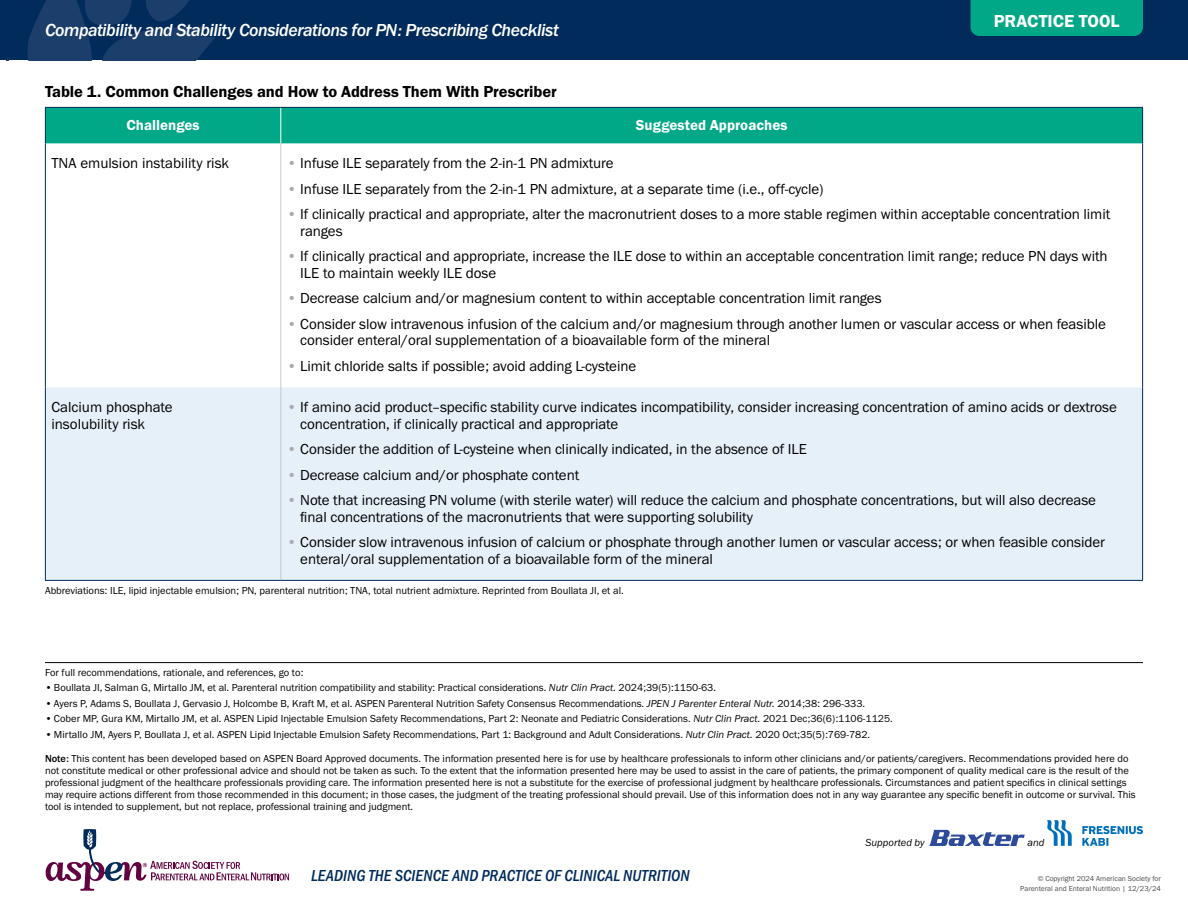
<style>
.page{position:relative;width:1188px;height:918px;background:#fff}
.page>*{position:absolute;margin:0;border:0;box-sizing:border-box;transform-origin:0 0}
.t1{font:18px "Franklin Gothic URW Med Ita";letter-spacing:-.025em;color:#fff}
.t2{font:18px "Franklin Gothic URW Dem";color:#fff}
.t3{font:16.5px "Franklin Gothic URW Dem";letter-spacing:-.005em;color:#000}
.t4{font:16.5px "Franklin Gothic URW Con Med Ita";color:#002b5a}
.t5{font:15px/16.5px "Franklin Gothic URW Boo";letter-spacing:-.005em;color:#000}
.t6{font:15px "Franklin Gothic URW Dem";color:#fff}
.t7{font:10.5px/12px "Franklin Gothic URW Boo";color:#000}
.t8{font:10.5px "Franklin Gothic URW Boo Ita";color:#000}
.t9{font:7.5px/9.8px "Franklin Gothic URW Boo";color:#4d4d4f;text-align:right}
.s1{color:#a7a9ac}
.s2{font-family:"Franklin Gothic URW Boo Ita"}
.s3{font-family:"Franklin Gothic URW";font-weight:500}
</style>
<div class="page">
<div style="left:46px;top:108px;width:1096px;height:35px;background:#00a887"></div>
<div style="left:46px;top:387px;width:1096px;height:193px;background:#e6f0f9"></div>
<hr style="left:280px;top:108px;width:1px;height:35px;background:#fff">
<hr style="left:280px;top:143px;width:1px;height:244px;background:#c7c8ca">
<hr style="left:280px;top:387px;width:1px;height:193px;background:#c7c8ca">
<hr style="left:45px;top:108px;width:1px;height:35px;background:#002b5a">
<hr style="left:45px;top:143px;width:1px;height:244px;background:#002b5a">
<hr style="left:45px;top:387px;width:1px;height:193px;background:#002b5a">
<hr style="left:45px;top:580px;width:236px;height:1px;background:#002b5a">
<hr style="left:1142px;top:108px;width:1px;height:35px;background:#002b5a">
<hr style="left:1142px;top:143px;width:1px;height:244px;background:#002b5a">
<hr style="left:1142px;top:387px;width:1px;height:193px;background:#002b5a">
<hr style="left:281px;top:580px;width:862px;height:1px;background:#002b5a">
<hr style="left:45px;top:107px;width:236px;height:1px;background:#002b5a">
<hr style="left:281px;top:107px;width:862px;height:1px;background:#002b5a">
<hr style="left:45px;top:662px;width:1098px;height:1px;background:#000">
<svg style="left:1047px;top:820px;width:25px;height:26px"></svg>
<svg style="left:1082px;top:826px;width:61px;height:20px"></svg>
<svg style="left:929px;top:830px;width:96px;height:16px"></svg>
<div style="left:0;top:0;width:1188px;height:60px;background:#002b5a"></div>
<svg style="left:6px;top:0;width:209px;height:60px"></svg>
<div style="left:970px;top:0;width:173px;height:36px;background:#00a887"></div>
<svg style="left:46px;top:829px;width:243px;height:62px"></svg>
<h1 class="t1" style="left:45px;top:19px;width:515px">Compatibility and Stability Considerations for PN: Prescribing Checklist</h1>
<h1 class="t2" style="left:994px;top:10px;width:127px">PRACTICE TOOL</h1>
<h2 class="t3" style="left:45px;top:81px;width:513px">Table 1. Common Challenges and How to Address Them With Prescriber</h2>
<h3 class="t6" style="left:126px;top:116px;width:75px">Challenges</h3>
<h3 class="t6" style="left:636px;top:116px;width:153px">Suggested Approaches</h3>
<h3 class="t5" style="left:51px;top:155px;width:179px">TNA emulsion instability risk</h3>
<h3 class="t5" style="left:287px;top:155px;width:328px"><span class="s1">•</span> Infuse ILE separately from the 2-in-1 PN admixture</h3>
<h3 class="t5" style="left:287px;top:180px;width:538px"><span class="s1">•</span> Infuse ILE separately from the 2-in-1 PN admixture, at a separate time (i.e., off-cycle)</h3>
<h3 class="t5" style="left:300px;top:206px;width:812px;text-indent:-13px"><span class="s1">•</span> If clinically practical and appropriate, alter the macronutrient doses to a more stable regimen within acceptable concentration limit ranges</h3>
<h3 class="t5" style="left:300px;top:248px;width:809px;text-indent:-13px"><span class="s1">•</span> If clinically practical and appropriate, increase the ILE dose to within an acceptable concentration limit range; reduce PN days with<br>ILE to maintain weekly ILE dose</h3>
<h3 class="t5" style="left:287px;top:290px;width:596px"><span class="s1">•</span> Decrease calcium and/or magnesium content to within acceptable concentration limit ranges</h3>
<h3 class="t5" style="left:300px;top:315px;width:807px;text-indent:-13px"><span class="s1">•</span> Consider slow intravenous infusion of the calcium and/or magnesium through another lumen or vascular access or when feasible consider enteral/oral supplementation of a bioavailable form of the mineral</h3>
<h3 class="t5" style="left:287px;top:357px;width:351px"><span class="s1">•</span> Limit chloride salts if possible; avoid adding L-cysteine</h3>
<h3 class="t5" style="left:51px;top:399px;width:123px">Calcium phosphate insolubility risk</h3>
<h3 class="t5" style="left:300px;top:399px;width:818px;text-indent:-13px"><span class="s1">•</span> If amino acid product–specific stability curve indicates incompatibility, consider increasing concentration of amino acids or dextrose concentration, if clinically practical and appropriate</h3>
<h3 class="t5" style="left:287px;top:441px;width:522px"><span class="s1">•</span> Consider the addition of L-cysteine when clinically indicated, in the absence of ILE</h3>
<h3 class="t5" style="left:287px;top:466px;width:294px"><span class="s1">•</span> Decrease calcium and/or phosphate content</h3>
<h3 class="t5" style="left:300px;top:492px;width:797px;text-indent:-13px"><span class="s1">•</span> Note that increasing PN volume (with sterile water) will reduce the calcium and phosphate concentrations, but will also decrease final concentrations of the macronutrients that were supporting solubility</h3>
<h3 class="t5" style="left:300px;top:534px;width:806px;text-indent:-13px"><span class="s1">•</span> Consider slow intravenous infusion of calcium or phosphate through another lumen or vascular access; or when feasible consider enteral/oral supplementation of a bioavailable form of the mineral</h3>
<p class="t7" style="left:45px;top:585px;width:580px">Abbreviations: ILE, lipid injectable emulsion; PN, parenteral nutrition; TNA, total nutrient admixture. Reprinted from Boullata JI, et al.</p>
<p class="t7" style="left:45px;top:666px;width:260px">For full recommendations, rationale, and references, go to:</p>
<p class="t7" style="left:45px;top:682px;width:673px">• Boullata JI, Salman G, Mirtallo JM, et al. Parenteral nutrition compatibility and stability: Practical considerations. <span class="s2">Nutr Clin Pract.</span> 2024;39(5):1150-63.</p>
<p class="t7" style="left:45px;top:697px;width:822px">• Ayers P, Adams S, Boullata J, Gervasio J, Holcombe B, Kraft M, et al. ASPEN Parenteral Nutrition Safety Consensus Recommendations. <span class="s2">JPEN J Parenter Enteral Nutr.</span> 2014;38: 296-333.</p>
<p class="t7" style="left:45px;top:713px;width:849px">• Cober MP, Gura KM, Mirtallo JM, et al. ASPEN Lipid Injectable Emulsion Safety Recommendations, Part 2: Neonate and Pediatric Considerations. <span class="s2">Nutr Clin Pract.</span> 2021 Dec;36(6):1106-1125.</p>
<p class="t7" style="left:45px;top:728px;width:826px">• Mirtallo JM, Ayers P, Boullata J, et al. ASPEN Lipid Injectable Emulsion Safety Recommendations, Part 1: Background and Adult Considerations. <span class="s2">Nutr Clin Pract.</span> 2020 Oct;35(5):769-782.</p>
<p class="t7" style="left:45px;top:752px;width:1092px"><span class="s3">Note:</span> This content has been developed based on ASPEN Board Approved documents. The information presented here is for use by healthcare professionals to inform other clinicians and/or patients/caregivers. Recommendations provided here do not constitute medical or other professional advice and should not be taken as such. To the extent that the information presented here may be used to assist in the care of patients, the primary component of quality medical care is the result of the professional judgment of the healthcare professionals providing care. The information presented here is not a substitute for the exercise of professional judgment by healthcare professionals. Circumstances and patient specifics in clinical settings may require actions different from those recommended in this document; in those cases, the judgment of the treating professional should prevail. Use of this information does not in any way guarantee any specific benefit in outcome or survival. This tool is intended to supplement, but not replace, professional training and judgment.</p>
<p class="t8" style="left:866px;top:836px;width:60px">Supported by</p>
<p class="t8" style="left:1027px;top:836px;width:19px">and</p>
<h2 class="t4" style="left:311px;top:864px;width:380px">LEADING THE SCIENCE AND PRACTICE OF CLINICAL NUTRITION</h2>
<p class="t9" style="left:1020px;top:874px;width:142px">© Copyright 2024 American Society for<br>Parenteral and Enteral Nutrition | 12/23/24</p>
</div>
